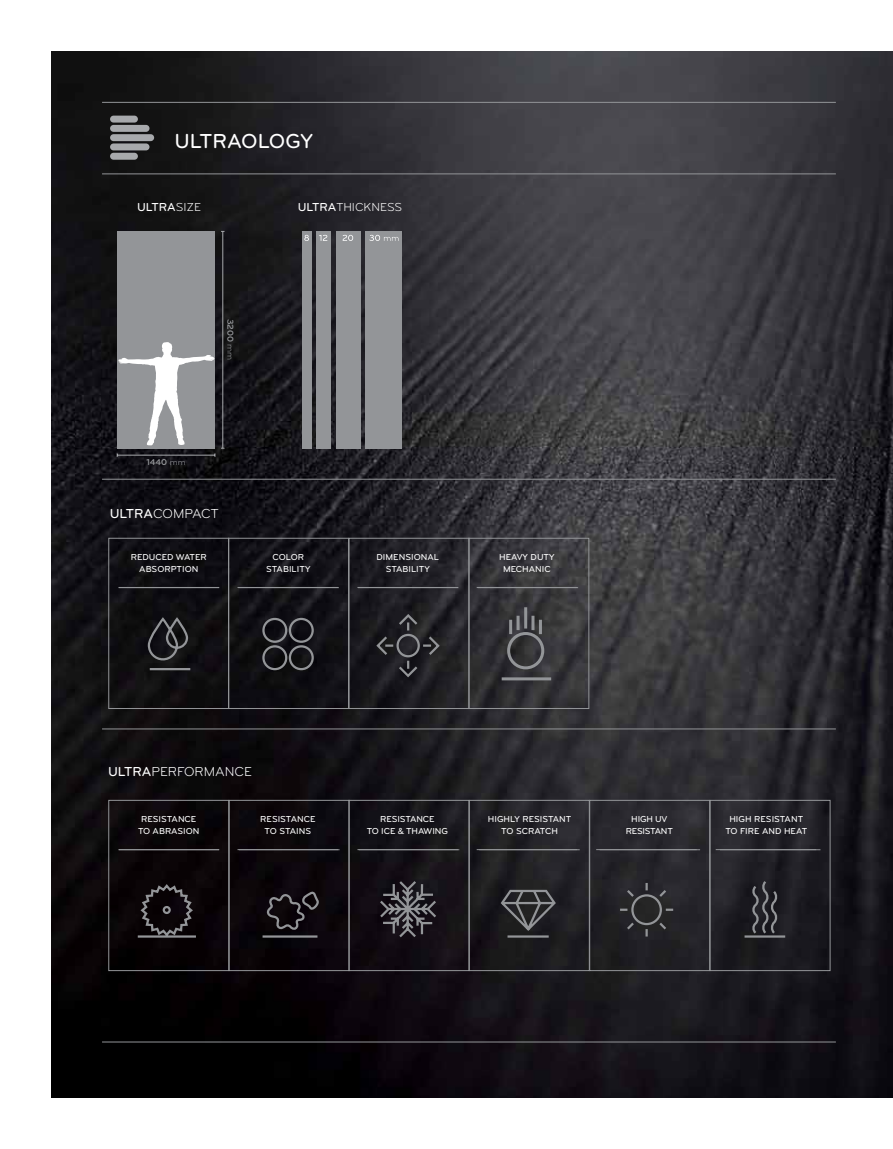
<style>
.page{position:relative;width:893px;height:1149px;background:#fff}
.page>*{position:absolute;margin:0;border:0;box-sizing:border-box;transform-origin:0 0}
.t1{font:21px "Bryant Medium Alt No 1";letter-spacing:-.005em;color:#fff}
.t2{font:13.5px "Bryant Regular Alt No 1";color:#fff}
.t3{font:12px "Bryant Regular Alt No 1";color:#fff}
.t4{font:12px "Bryant Medium Alt No 1";color:#fff}
.t5{font:9px/12px "Bryant Medium Alt No 1";color:#fff;text-align:center}
.t6{font:9px/12px "Bryant Medium Alt No 1";letter-spacing:-.025em;color:#fff;text-align:center}
.t7{font:8.85px "Bryant Bold Alt No 1";color:#939598}
.s1{font-family:"Bryant Regular Alt No 1"}
.s2{font-family:"Bryant Medium Alt No 1"}
</style>
<div class="page">
<img style="left:51px;top:51px;width:842px;height:1046px">
<hr style="left:102px;top:173px;width:734px;height:1px;background:#939598">
<hr style="left:102px;top:102px;width:734px;height:1px;background:#939598">
<hr style="left:102px;top:1041px;width:734px;height:1px;background:#939598">
<hr style="left:102px;top:479px;width:734px;height:1px;background:#939598">
<hr style="left:102px;top:728px;width:734px;height:1px;background:#939598">
<svg style="left:110px;top:116px;width:44px;height:44px;background:#6c6d70"></svg>
<hr style="left:237px;top:849px;width:101px;height:1px;background:#939598">
<hr style="left:357px;top:849px;width:101px;height:1px;background:#939598">
<hr style="left:477px;top:849px;width:100px;height:1px;background:#939598">
<hr style="left:596px;top:849px;width:101px;height:1px;background:#939598">
<hr style="left:716px;top:849px;width:100px;height:1px;background:#939598">
<svg style="left:136px;top:878px;width:651px;height:61px;background:#211f23"></svg>
<div style="left:109px;top:799px;width:120px;height:171px;border:1px solid #939598"></div>
<hr style="left:119px;top:849px;width:100px;height:1px;background:#939598">
<div style="left:229px;top:799px;width:120px;height:171px;border:1px solid #939598"></div>
<hr style="left:239px;top:849px;width:101px;height:1px;background:#939598">
<div style="left:349px;top:799px;width:120px;height:171px;border:1px solid #939598"></div>
<hr style="left:359px;top:849px;width:100px;height:1px;background:#939598">
<div style="left:469px;top:799px;width:120px;height:171px;border:1px solid #939598"></div>
<hr style="left:479px;top:849px;width:101px;height:1px;background:#939598">
<div style="left:589px;top:799px;width:121px;height:171px;border:1px solid #939598"></div>
<hr style="left:600px;top:849px;width:100px;height:1px;background:#939598">
<div style="left:710px;top:799px;width:120px;height:171px;border:1px solid #939598"></div>
<hr style="left:720px;top:849px;width:100px;height:1px;background:#939598">
<hr style="left:237px;top:587px;width:101px;height:1px;background:#939598">
<hr style="left:357px;top:587px;width:101px;height:1px;background:#939598">
<hr style="left:477px;top:587px;width:100px;height:1px;background:#939598">
<svg style="left:147px;top:612px;width:294px;height:66px;background:#1e1d21"></svg>
<div style="left:228px;top:538px;width:121px;height:170px;border:1px solid #939598"></div>
<div style="left:349px;top:538px;width:120px;height:170px;border:1px solid #939598"></div>
<div style="left:469px;top:538px;width:120px;height:170px;border:1px solid #939598"></div>
<div style="left:109px;top:538px;width:120px;height:170px;border:1px solid #939598"></div>
<hr style="left:119px;top:587px;width:100px;height:1px;background:#939598">
<hr style="left:238px;top:587px;width:101px;height:1px;background:#939598">
<hr style="left:478px;top:587px;width:100px;height:1px;background:#939598">
<svg style="left:499px;top:604px;width:55px;height:77px;background:#434346"></svg>
<div style="left:117px;top:231px;width:98px;height:217px;background:#939598"></div>
<hr style="left:222px;top:231px;width:1px;height:217px;background:#a7a9ac">
<svg style="left:117px;top:342px;width:107px;height:114px"></svg>
<div style="left:316px;top:231px;width:15px;height:217px;background:#939598"></div>
<div style="left:302px;top:231px;width:10px;height:217px;background:#939598"></div>
<div style="left:336px;top:231px;width:24px;height:217px;background:#939598"></div>
<div style="left:365px;top:231px;width:36px;height:217px;background:#939598"></div>
<svg style="left:304px;top:235px;width:5px;height:6px"></svg>
<svg style="left:319px;top:235px;width:8px;height:6px"></svg>
<svg style="left:343px;top:235px;width:10px;height:6px"></svg>
<svg style="left:369px;top:235px;width:29px;height:6px"></svg>
<h1 class="t1" style="left:174px;top:130px;width:140px">ULTRAOLOGY</h1>
<h3 class="t4" style="left:137px;top:201px;width:66px">ULTRA<span class="s1">SIZE</span></h3>
<p class="t7" style="left:235px;top:319px;width:43px;rotate:90deg">3200 <span class="s1">mm</span></p>
<p class="t7" style="left:146px;top:457px;width:41px">1440 <span class="s1">mm</span></p>
<h2 class="t2" style="left:110px;top:506px;width:110px"><span class="s2">ULTRA</span>COMPACT</h2>
<h3 class="t3" style="left:298px;top:201px;width:106px"><span class="s2">ULTRA</span>THICKNESS</h3>
<p class="t5" style="left:131px;top:551px;width:78px">REDUCED WATER<br>ABSORPTION</p>
<p class="t5" style="left:266px;top:551px;width:46px">COLOR<br>STABILITY</p>
<p class="t5" style="left:377px;top:551px;width:64px">DIMENSIONAL<br>STABILITY</p>
<p class="t5" style="left:499px;top:551px;width:57px">HEAVY DUTY<br>MECHANIC</p>
<h2 class="t2" style="left:108px;top:763px;width:146px"><span class="s2">ULTRA</span>PERFORMANCE</h2>
<p class="t5" style="left:138px;top:813px;width:63px">RESISTANCE<br>TO ABRASION</p>
<p class="t5" style="left:260px;top:813px;width:57px">RESISTANCE<br>TO STAINS</p>
<p class="t5" style="left:367px;top:813px;width:83px">RESISTANCE<br>TO ICE &amp; THAWING</p>
<p class="t5" style="left:488px;top:813px;width:85px">HIGHLY RESISTANT<br>TO SCRATCH</p>
<p class="t6" style="left:626px;top:813px;width:49px">HIGH UV<br>RESISTANT</p>
<p class="t5" style="left:725px;top:813px;width:83px">HIGH RESISTANT<br>TO FIRE AND HEAT</p>
</div>
